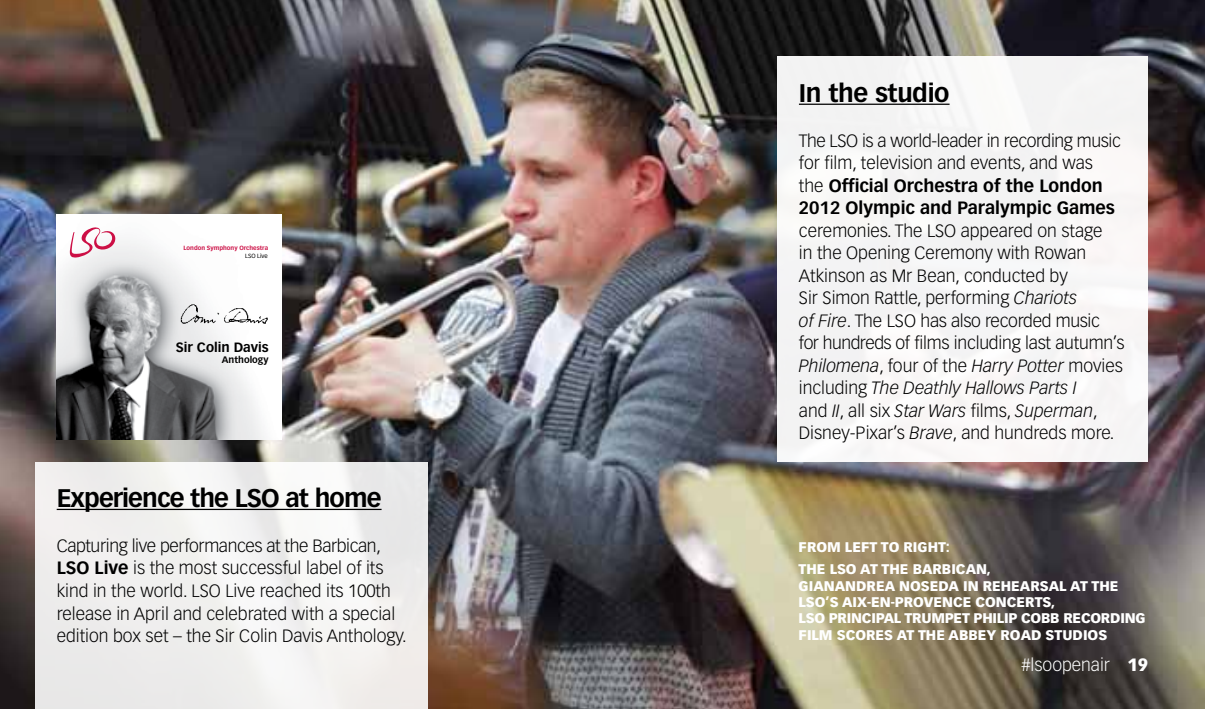
<style>
.page{position:relative;width:1205px;height:709px;background:#fff}
.page>*{position:absolute;margin:0;border:0;box-sizing:border-box;transform-origin:0 0}
.t1{font:700 25px "Vectora LH";letter-spacing:-.035em;color:#000}
.t2{font:700 25px "Vectora LH";letter-spacing:-.015em;color:#000}
.t3{font:300 17.5px/22.5px "Vectora LH";color:#000}
.t4{font:300 17.5px/22.5px "Vectora LH";letter-spacing:-.02em;color:#000}
.t5{font:300 17.5px "Vectora LH";color:#fff}
.t6{font:900 13.75px/16.2px "Vectora LH";color:#fff}
.t7{font:700 13.25px "Vectora LT Pro";color:#000}
.t8{font:700 9.25px "Vectora LT Pro";color:#000}
.t9{font:700 6px "Vectora LT Pro";color:#cc0f45}
.t10{font:6px "Vectora LT Pro";color:#000}
.s1{font-weight:700}
.s2{font-style:italic}
.s3{font-weight:900}
</style>
<div class="page">
<img style="left:0;top:0;width:1205px;height:709px">
<div style="left:777px;top:57px;width:371px;height:405px;background:#f5f5f5"></div>
<hr style="left:799px;top:104px;width:150px;height:1px;background:#000">
<div style="left:35px;top:462px;width:393px;height:247px;background:#f0efee"></div>
<hr style="left:57px;top:509px;width:324px;height:1px;background:#000">
<img style="left:57px;top:214px;width:225px;height:225px">
<svg style="left:70px;top:227px;width:45px;height:30px"></svg>
<img style="left:177px;top:300px;width:92px;height:35px">
<p class="t9" style="left:183px;top:244px;width:86px">London Symphony Orchestra</p>
<p class="t10" style="left:245px;top:252px;width:24px">LSO Live</p>
<p class="t7" style="left:176px;top:339px;width:94px">Sir Colin Davis</p>
<p class="t8" style="left:222px;top:354px;width:48px">Anthology</p>
<h1 class="t2" style="left:799px;top:78px;width:152px">In the studio</h1>
<p class="t4" style="left:799px;top:129px;width:323px">The LSO is a world-leader in recording music for film, television and events, and was the <span class="s1">Official Orchestra of the London 2012 Olympic and Paralympic Games</span></p>
<p class="t3" style="left:799px;top:219px;width:327px">ceremonies. The LSO appeared on stage<br>in the Opening Ceremony with Rowan Atkinson as Mr Bean, conducted by<br>Sir Simon Rattle, performing <span class="s2">Chariots<br>of Fire</span>. The LSO has also recorded music for hundreds of films including last autumn’s <span class="s2">Philomena</span>, four of the <span class="s2">Harry Potter</span> movies including <span class="s2">The Deathly Hallows Parts I<br></span>and <span class="s2">II</span>, all six <span class="s2">Star Wars</span> films, <span class="s2">Superman</span>, Disney-Pixar’s <span class="s2">Brave</span>, and hundreds more.</p>
<h1 class="t1" style="left:57px;top:483px;width:326px">Experience the LSO at home</h1>
<p class="t3" style="left:57px;top:534px;width:351px">Capturing live performances at the Barbican, <span class="s1">LSO Live</span> is the most successful label of its kind in the world. LSO Live reached its 100th release in April and celebrated with a special edition box set – the Sir Colin Davis Anthology.</p>
<p class="t6" style="left:798px;top:539px;width:12px">FROM</p>
<p class="t6" style="left:845px;top:539px;width:9px">LEFT</p>
<p class="t6" style="left:881px;top:539px;width:32px">TO RIGHT</p>
<p class="t6" style="left:946px;top:539px;width:6px">:</p>
<p class="t6" style="left:798px;top:561px;width:349px;text-indent:31px">LSO AT THE BARBICAN,<br>GIANANDREA NOSEDA IN REHEARSAL AT THE LSO’S AIX-EN-PROVENCE CONCERTS,<br>LSO PRINCIPAL TRUMPET PHILIP COBB RECORDING FILM SCORES AT THE ABBEY ROAD STUDIOS</p>
<p class="t6" style="left:798px;top:561px;width:10px">THE</p>
<p class="t5" style="left:1021px;top:655px;width:128px">#lsoopenair <span class="s3">19</span></p>
</div>
